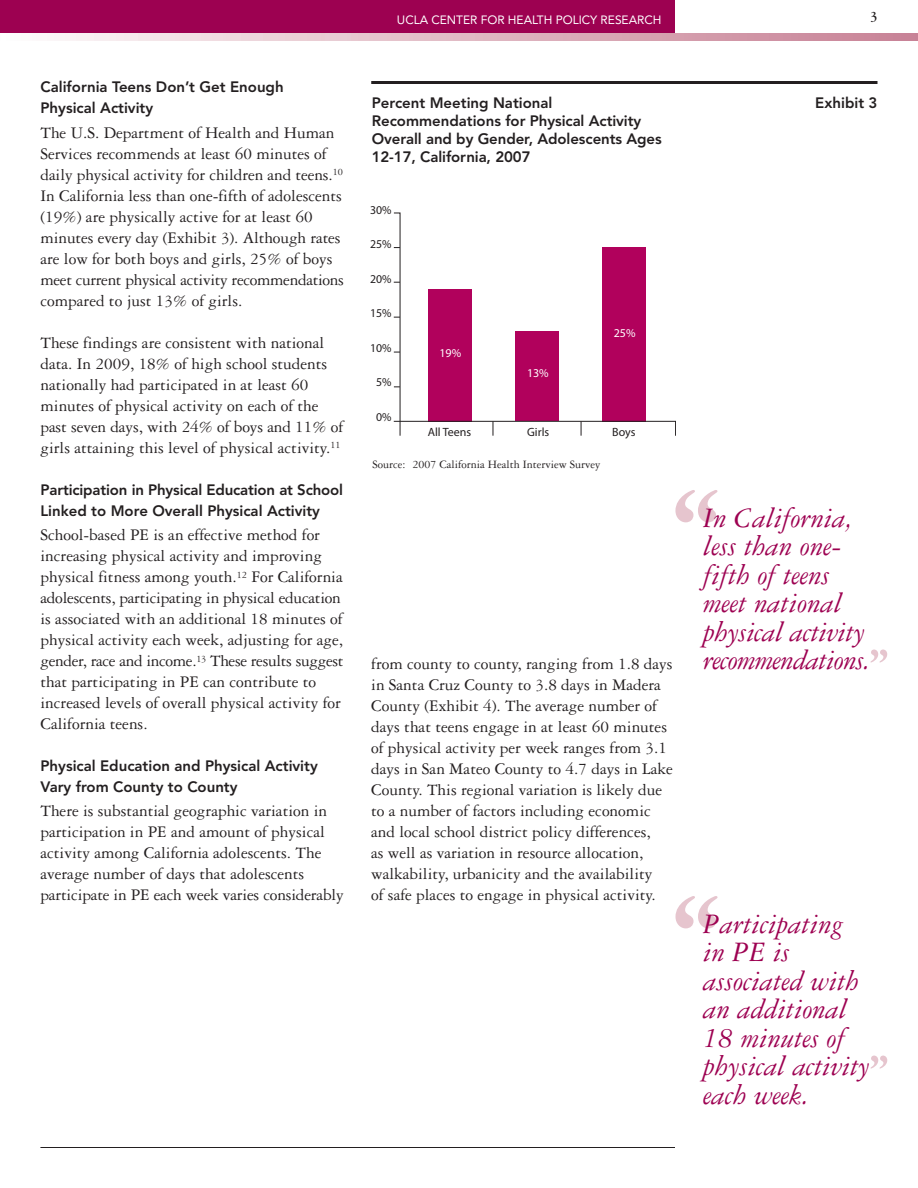
<style>
.page{position:relative;width:918px;height:1188px;background:#fff}
.page>*{position:absolute;margin:0;border:0;box-sizing:border-box;transform-origin:0 0}
.t1{font:700 150px "Garamond Three";color:#e6c5ce}
.t2{font:700 60px "Garamond Three";color:#e6c5ce}
.t3{font:italic 30px/28.5px "Garamond Three";color:#9d0151}
.t4{font:17.25px/21px "Garamond Three";color:#231f20}
.t5{font:800 15px/21px "Avenir";color:#231f20}
.t6{font:700 15px "Garamond Three";color:#231f20}
.t7{font:12px "Garamond Three";color:#231f20}
.t8{font:12px "Myriad Pro";color:#231f20}
.t9{font:12px "Avenir";letter-spacing:-.005em;color:#fff}
.t10{font:12px "Myriad Pro";color:#fff}
</style>
<div class="page">
<div style="left:0;top:0;width:675px;height:36px;background:#9d0151"></div>
<svg style="left:1px;top:34px;width:917px;height:6px;background:#e1bcc6"></svg>
<hr style="left:40px;top:1147px;width:635px;height:1px;background:#231f20">
<hr style="left:371px;top:81px;width:507px;height:3px;background:#231f20">
<svg style="left:393px;top:212px;width:283px;height:224px"></svg>
<p class="t5" style="left:40px;top:78px;width:245px">California Teens Don’t Get Enough<br>Physical Activity</p>
<p class="t4" style="left:40px;top:123px;width:305px">The U.S. Department of Health and Human Services recommends at least 60 minutes of daily physical activity for children and teens.<sup>10<br></sup>In California less than one-fifth of adolescents (19%) are physically active for at least 60 minutes every day (Exhibit 3). Although rates are low for both boys and girls, 25% of boys meet current physical activity recommendations compared to just 13% of girls.</p>
<p class="t4" style="left:40px;top:333px;width:304px">These findings are consistent with national data. In 2009, 18% of high school students nationally had participated in at least 60 minutes of physical activity on each of the past seven days, with 24% of boys and 11% of girls attaining this level of physical activity.<sup>11</sup></p>
<p class="t5" style="left:40px;top:480px;width:304px">Participation in Physical Education at School<br>Linked to More Overall Physical Activity</p>
<p class="t4" style="left:40px;top:526px;width:305px">School-based PE is an effective method for increasing physical activity and improving physical fitness among youth.<sup>12</sup> For California adolescents, participating in physical education is associated with an additional 18 minutes of physical activity each week, adjusting for age, gender, race and income.<sup>13</sup> These results suggest that participating in PE can contribute to increased levels of overall physical activity for California teens.</p>
<p class="t5" style="left:40px;top:756px;width:279px">Physical Education and Physical Activity<br>Vary from County to County</p>
<p class="t4" style="left:40px;top:802px;width:305px">There is substantial geographic variation in participation in PE and amount of physical activity among California adolescents. The average number of days that adolescents participate in PE each week varies considerably</p>
<p class="t9" style="left:397px;top:15px;width:266px">UCLA CENTER FOR HEALTH POLICY RESEARCH</p>
<p class="t6" style="left:870px;top:12px;width:9px">3</p>
<p class="t5" style="left:372px;top:94px;width:182px">Percent Meeting National</p>
<p class="t5" style="left:815px;top:94px;width:64px">Exhibit 3</p>
<p class="t5" style="left:372px;top:113px;width:292px;line-height:18px">Recommendations for Physical Activity<br>Overall and by Gender, Adolescents Ages<br>12-17, California, 2007</p>
<p class="t8" style="left:370px;top:205px;width:23px">30%</p>
<p class="t8" style="left:370px;top:240px;width:23px">25%</p>
<p class="t8" style="left:370px;top:274px;width:23px">20%</p>
<p class="t8" style="left:370px;top:309px;width:23px">15%</p>
<p class="t8" style="left:370px;top:343px;width:23px">10%</p>
<p class="t8" style="left:376px;top:378px;width:17px">5%</p>
<p class="t8" style="left:376px;top:412px;width:17px">0%</p>
<p class="t10" style="left:439px;top:349px;width:23px">19%</p>
<p class="t10" style="left:527px;top:368px;width:23px">13%</p>
<p class="t10" style="left:614px;top:328px;width:23px">25%</p>
<p class="t8" style="left:527px;top:427px;width:24px">Girls</p>
<p class="t8" style="left:428px;top:427px;width:45px">All Teens</p>
<p class="t8" style="left:612px;top:427px;width:25px">Boys</p>
<p class="t7" style="left:373px;top:460px;width:229px">Source: 2007 California Health Interview Survey</p>
<h1 class="t1" style="left:669px;top:487px;width:57px">‘‘</h1>
<h3 class="t3" style="left:703px;top:506px;width:169px">In California, less than one&shy;fifth of teens meet national physical activity recommendations.</h3>
<h2 class="t2" style="left:890px;top:664px;width:24px;rotate:-180deg">‘‘</h2>
<p class="t4" style="left:371px;top:655px;width:303px">from county to county, ranging from 1.8 days in Santa Cruz County to 3.8 days in Madera County (Exhibit 4). The average number of days that teens engage in at least 60 minutes of physical activity per week ranges from 3.1 days in San Mateo County to 4.7 days in Lake County. This regional variation is likely due to a number of factors including economic and local school district policy differences,<br>as well as variation in resource allocation, walkability, urbanicity and the availability<br>of safe places to engage in physical activity.</p>
<h1 class="t1" style="left:669px;top:893px;width:57px">‘‘</h1>
<h3 class="t3" style="left:703px;top:912px;width:168px">Participating in PE is associated with an additional<br>18 minutes of physical activity each week.</h3>
<h2 class="t2" style="left:890px;top:1070px;width:24px;rotate:-180deg">‘‘</h2>
</div>
